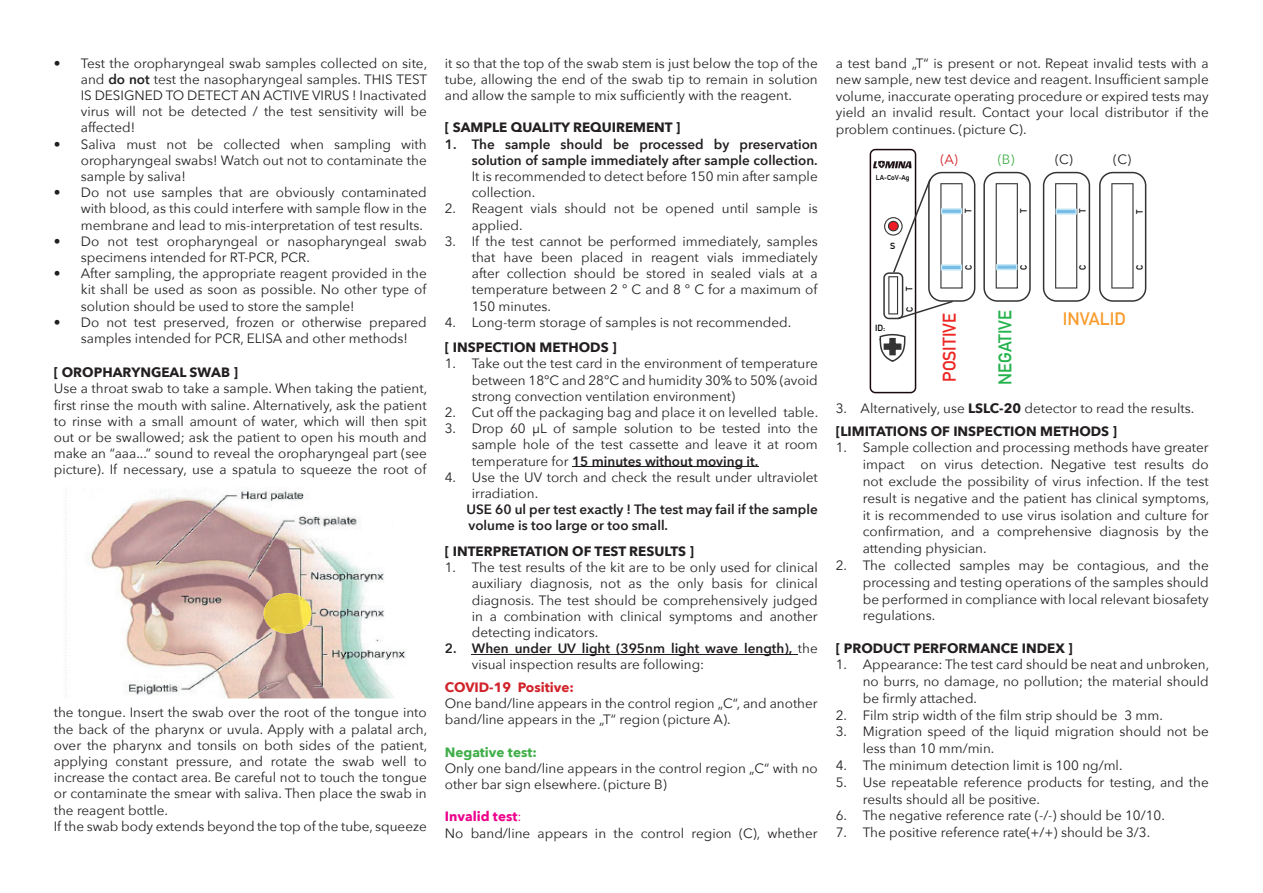
<style>
.page{position:relative;width:1263px;height:893px;background:#fff}
.page>*{position:absolute;margin:0;border:0;box-sizing:border-box;transform-origin:0 0}
.t1{font:700 18px "DIN Alternate";color:#ec2725}
.t2{font:700 18px "DIN Alternate";color:#23b24b}
.t3{font:700 17.55px "DIN Alternate";color:#f89c2e}
.t4{font:13.5px/16.2px "Avenir Next";color:#231f20;text-align:justify}
.t5{font:600 13.5px/16.2px "Avenir Next";color:#231f20}
.t6{font:700 13.5px "Avenir Next";color:#231f20}
.t7{font:700 13.5px "Avenir Next";color:#d1232a}
.t8{font:700 13.5px "Avenir Next";color:#40ae49}
.t9{font:13.5px "Avenir Next";color:#d1232a}
.t10{font:13.5px "Avenir Next";color:#40ae49}
.t11{font:700 9px "DIN Alternate";color:#000001}
.t12{font:700 8.85px "DIN Alternate";color:#000001}
.t13{font:700 7.05px "DIN Alternate";color:#000001}
.s1{font-weight:600}
.s2{font-weight:400}
.s3{font-weight:700;color:#ed028c}
.s4{color:#ed028c}
.s5{font-weight:700}
</style>
<div class="page">
<hr style="left:572px;top:466px;width:186px;height:1px;background:#231f20">
<hr style="left:472px;top:654px;width:326px;height:1px;background:#231f20">
<img style="left:65px;top:490px;width:341px;height:208px">
<img style="left:264px;top:593px;width:47px;height:41px">
<svg style="left:1099px;top:172px;width:47px;height:130px"></svg>
<svg style="left:870px;top:149px;width:105px;height:244px"></svg>
<svg style="left:983px;top:172px;width:48px;height:130px"></svg>
<svg style="left:1043px;top:172px;width:47px;height:130px"></svg>
<p class="t4" style="left:81px;top:54px;width:348px;text-indent:-27px">• Test the oropharyngeal swab samples collected on site, and <span class="s1">do not</span> test the nasopharyngeal samples. THIS TEST IS DESIGNED TO DETECT AN ACTIVE VIRUS ! Inactivated virus will not be detected / the test sensitivity will be affected!</p>
<p class="t4" style="left:81px;top:135px;width:347px;text-indent:-27px">• Saliva must not be collected when sampling with oropharyngeal swabs! Watch out not to contaminate the sample by saliva!</p>
<p class="t4" style="left:81px;top:184px;width:347px;text-indent:-27px">• Do not use samples that are obviously contaminated with blood, as this could interfere with sample flow in the membrane and lead to mis-interpretation of test results.</p>
<p class="t4" style="left:81px;top:232px;width:347px;text-indent:-27px">• Do not test oropharyngeal or nasopharyngeal swab specimens intended for RT-PCR, PCR.</p>
<p class="t4" style="left:81px;top:265px;width:347px;text-indent:-27px">• After sampling, the appropriate reagent provided in the kit shall be used as soon as possible. No other type of solution should be used to store the sample!</p>
<p class="t4" style="left:81px;top:313px;width:347px;text-indent:-27px">• Do not test preserved, frozen or otherwise prepared samples intended for PCR, ELISA and other methods!</p>
<p class="t6" style="left:54px;top:361px;width:186px">[ OROPHARYNGEAL SWAB ]</p>
<p class="t4" style="left:54px;top:380px;width:375px">Use a throat swab to take a sample. When taking the patient, first rinse the mouth with saline. Alternatively, ask the patient to rinse with a small amount of water, which will then spit out or be swallowed; ask the patient to open his mouth and make an “aaa...” sound to reveal the oropharyngeal part (see picture). If necessary, use a spatula to squeeze the root of</p>
<p class="t4" style="left:54px;top:704px;width:375px;text-align:left">the tongue. Insert the swab over the root of the tongue into the back of the pharynx or uvula. Apply with a palatal arch, over the pharynx and tonsils on both sides of the patient, applying constant pressure, and rotate the swab well to increase the contact area. Be careful not to touch the tongue or contaminate the smear with saliva. Then place the swab in the reagent bottle.<br>If the swab body extends beyond the top of the tube, squeeze</p>
<p class="t4" style="left:445px;top:54px;width:374px">it so that the top of the swab stem is just below the top of the tube, allowing the end of the swab tip to remain in solution and allow the sample to mix sufficiently with the reagent.</p>
<p class="t6" style="left:445px;top:116px;width:237px">[ SAMPLE QUALITY REQUIREMENT ]</p>
<p class="t5" style="left:445px;top:135px;width:374px;text-align:right">1. The sample should be processed by preservation solution of sample immediately after sample collection.</p>
<p class="t4" style="left:472px;top:168px;width:347px">It is recommended to detect before 150 min after sample collection.</p>
<p class="t4" style="left:472px;top:200px;width:347px;text-indent:-27px">2. Reagent vials should not be opened until sample is applied.</p>
<p class="t4" style="left:472px;top:232px;width:347px;text-indent:-27px">3. If the test cannot be performed immediately, samples that have been placed in reagent vials immediately after collection should be stored in sealed vials at a temperature between 2 ° C and 8 ° C for a maximum of 150 minutes.</p>
<p class="t4" style="left:445px;top:313px;width:348px">4. Long-term storage of samples is not recommended.</p>
<p class="t6" style="left:445px;top:336px;width:173px">[ INSPECTION METHODS ]</p>
<p class="t4" style="left:472px;top:355px;width:347px;text-indent:-27px">1. Take out the test card in the environment of temperature between 18°C and 28°C and humidity 30% to 50% (avoid strong convection ventilation environment)</p>
<p class="t4" style="left:445px;top:404px;width:375px">2. Cut off the packaging bag and place it on levelled table.</p>
<p class="t4" style="left:472px;top:420px;width:347px;text-indent:-27px">3. Drop 60 µL of sample solution to be tested into the sample hole of the test cassette and leave it at room temperature for <span class="s1">15 minutes without moving it.</span></p>
<p class="t4" style="left:472px;top:468px;width:347px;text-indent:-27px">4. Use the UV torch and check the result under ultraviolet irradiation.</p>
<p class="t5" style="left:466px;top:501px;width:353px">USE 60 ul per test exactly ! The test may fail if the sample volume is too large or too small.</p>
<p class="t6" style="left:445px;top:539px;width:251px">[ INTERPRETATION OF TEST RESULTS ]</p>
<p class="t4" style="left:472px;top:559px;width:347px;text-indent:-27px">1. The test results of the kit are to be only used for clinical auxiliary diagnosis, not as the only basis for clinical diagnosis. The test should be comprehensively judged in a combination with clinical symptoms and another detecting indicators.</p>
<p class="t5" style="left:472px;top:640px;width:347px;text-indent:-27px">2. When under UV light (395nm light wave length), <span class="s2">the visual inspection results are following:</span></p>
<p class="t7" style="left:445px;top:675px;width:131px">COVID-19 Positive:</p>
<p class="t4" style="left:445px;top:695px;width:374px">One band/line appears in the control region „C“, and another band/line appears in the „T“ region (picture A).</p>
<p class="t8" style="left:445px;top:740px;width:94px">Negative test:</p>
<p class="t4" style="left:445px;top:759px;width:374px">Only one band/line appears in the control region „C“ with no other bar sign elsewhere. (picture B)</p>
<p class="t4" style="left:445px;top:808px;width:374px"><span class="s3">Invalid test</span><span class="s4">:<br></span>No band/line appears in the control region (C), whether</p>
<p class="t4" style="left:836px;top:54px;width:374px">a test band „T“ is present or not. Repeat invalid tests with a new sample, new test device and reagent. Insufficient sample volume, inaccurate operating procedure or expired tests may yield an invalid result. Contact your local distributor if the problem continues. (picture C).</p>
<p class="t9" style="left:940px;top:148px;width:19px">(A)</p>
<p class="t10" style="left:998px;top:148px;width:18px">(B)</p>
<p class="t4" style="left:1055px;top:151px;width:19px">(C)</p>
<p class="t4" style="left:1113px;top:151px;width:19px">(C)</p>
<p class="t13" style="left:876px;top:172px;width:35px">LA-CoV-Ag</p>
<p class="t12" style="left:890px;top:239px;width:7px">S</p>
<p class="t12" style="left:875px;top:321px;width:12px">ID:</p>
<p class="t11" style="left:902px;top:291px;width:6px;rotate:-90deg">T</p>
<p class="t11" style="left:903px;top:312px;width:6px;rotate:-90deg">C</p>
<p class="t11" style="left:961px;top:213px;width:6px;rotate:-90deg">T</p>
<p class="t11" style="left:1017px;top:213px;width:6px;rotate:-90deg">T</p>
<p class="t11" style="left:1076px;top:213px;width:6px;rotate:-90deg">T</p>
<p class="t11" style="left:1133px;top:214px;width:6px;rotate:-90deg">T</p>
<p class="t11" style="left:962px;top:270px;width:6px;rotate:-90deg">C</p>
<p class="t11" style="left:1017px;top:270px;width:6px;rotate:-90deg">C</p>
<p class="t11" style="left:1076px;top:270px;width:6px;rotate:-90deg">C</p>
<p class="t11" style="left:1133px;top:270px;width:6px;rotate:-90deg">C</p>
<h1 class="t1" style="left:936px;top:382px;width:70px;rotate:-90deg">POSITIVE</h1>
<h1 class="t2" style="left:991px;top:385px;width:76px;rotate:-90deg">NEGATIVE</h1>
<p class="t3" style="left:1063px;top:305px;width:65px">INVALID</p>
<p class="t4" style="left:836px;top:397px;width:360px;line-height:22.5px">3. Alternatively, use <span class="s5">LSLC-20</span> detector to read the results. <span class="s5">[LIMITATIONS OF INSPECTION METHODS ]</span></p>
<p class="t4" style="left:863px;top:439px;width:348px;line-height:16.8px;text-indent:-27px">1. Sample collection and processing methods have greater impact on virus detection. Negative test results do not exclude the possibility of virus infection. If the test result is negative and the patient has clinical symptoms, it is recommended to use virus isolation and culture for confirmation, and a comprehensive diagnosis by the attending physician.</p>
<p class="t4" style="left:863px;top:556px;width:347px;line-height:16.6px;text-indent:-27px">2. The collected samples may be contagious, and the processing and testing operations of the samples should be performed in compliance with local relevant biosafety regulations.</p>
<p class="t6" style="left:836px;top:636px;width:238px">[ PRODUCT PERFORMANCE INDEX ]</p>
<p class="t4" style="left:863px;top:656px;width:348px;line-height:16.8px;text-indent:-27px">1. Appearance: The test card should be neat and unbroken, no burrs, no damage, no pollution; the material should be firmly attached.</p>
<p class="t4" style="left:836px;top:706px;width:329px">2. Film strip width of the film strip should be 3 mm.</p>
<p class="t4" style="left:863px;top:723px;width:347px;line-height:16.8px;text-indent:-27px">3. Migration speed of the liquid migration should not be less than 10 mm/min.</p>
<p class="t4" style="left:836px;top:757px;width:288px">4. The minimum detection limit is 100 ng/ml.</p>
<p class="t4" style="left:863px;top:773px;width:347px;line-height:16.8px;text-indent:-27px">5. Use repeatable reference products for testing, and the results should all be positive.</p>
<p class="t4" style="left:836px;top:807px;width:331px">6. The negative reference rate (-/-) should be 10/10.</p>
<p class="t4" style="left:836px;top:824px;width:316px">7. The positive reference rate(+/+) should be 3/3.</p>
</div>
